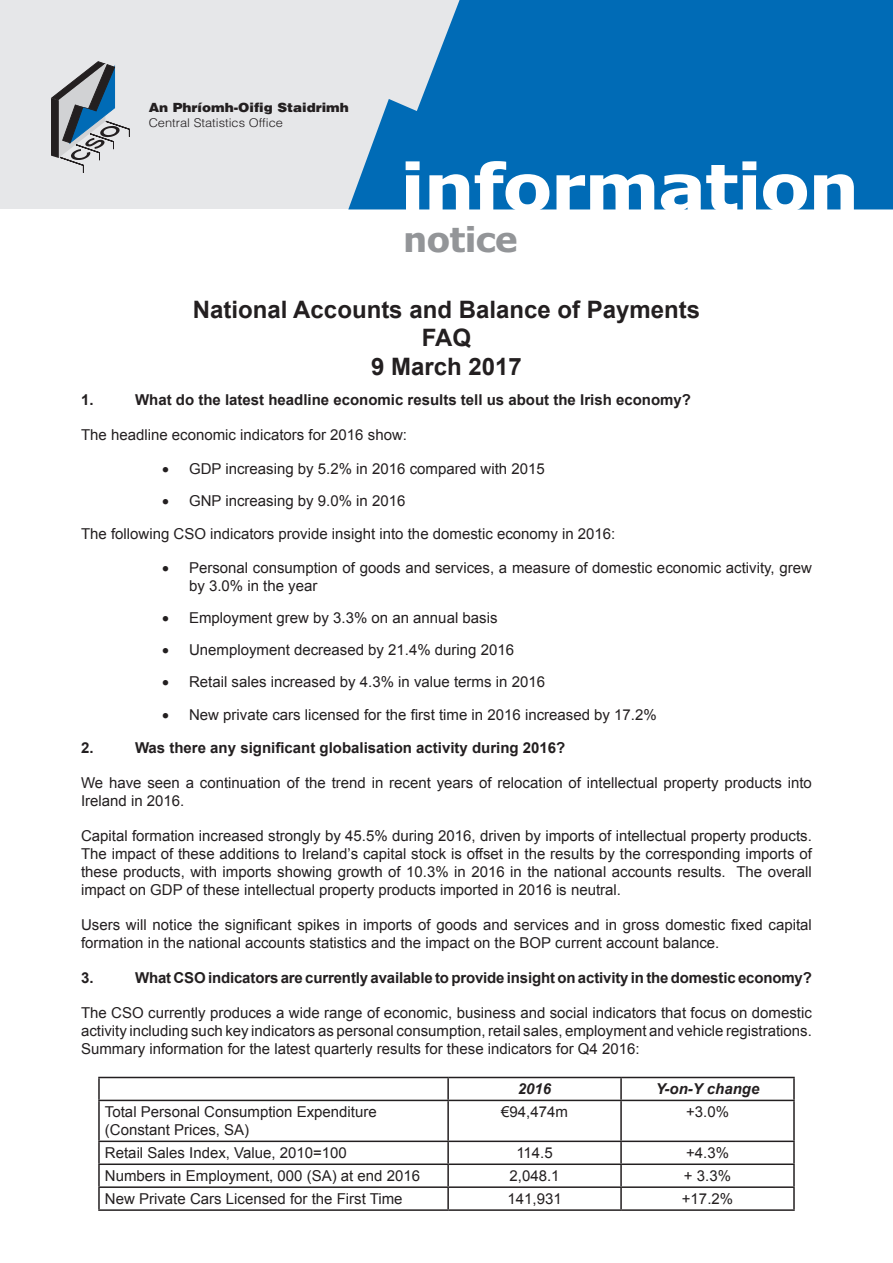
<style>
.page{position:relative;width:893px;height:1263px;background:#fff}
.page>*{position:absolute;margin:0;border:0;box-sizing:border-box;transform-origin:0 0}
.t1{font:700 65.55px "Tahoma";color:#fff;scale:1.18 1}
.t2{font:700 34.2px "Tahoma";color:#939598;scale:1.07 1}
.t3{font:700 24px/28.8px "Arial";color:#231f20;text-align:center}
.t4{font:15px/18px "Arial";color:#231f20}
.t5{font:700 15px "Arial";color:#231f20}
.t6{font:italic 700 15px "Arial";color:#231f20}
.t7{font:12.6px "Switzerland Black Plain";color:#231f20;scale:1.07 1}
.t8{font:12px "Switzerland Light Plain";color:#231f20;scale:1.07 1}
</style>
<div class="page">
<div style="left:0;top:0;width:841px;height:209px;background:#e6e7e9"></div>
<svg style="left:348px;top:0;width:545px;height:209px;background:#1777bb"></svg>
<svg style="left:51px;top:61px;width:79px;height:112px"></svg>
<hr style="left:98px;top:1077px;width:350px;height:1px;background:#231f20">
<hr style="left:98px;top:1078px;width:2px;height:22px;background:#231f20">
<hr style="left:448px;top:1077px;width:173px;height:1px;background:#231f20">
<hr style="left:447px;top:1078px;width:2px;height:22px;background:#231f20">
<hr style="left:621px;top:1077px;width:174px;height:1px;background:#231f20">
<hr style="left:620px;top:1078px;width:2px;height:22px;background:#231f20">
<hr style="left:793px;top:1078px;width:2px;height:22px;background:#231f20">
<hr style="left:98px;top:1100px;width:350px;height:1px;background:#231f20">
<hr style="left:98px;top:1101px;width:2px;height:39px;background:#231f20">
<hr style="left:448px;top:1100px;width:173px;height:1px;background:#231f20">
<hr style="left:447px;top:1101px;width:2px;height:39px;background:#231f20">
<hr style="left:621px;top:1100px;width:174px;height:1px;background:#231f20">
<hr style="left:620px;top:1101px;width:2px;height:39px;background:#231f20">
<hr style="left:793px;top:1101px;width:2px;height:39px;background:#231f20">
<hr style="left:98px;top:1140px;width:350px;height:2px;background:#231f20">
<hr style="left:98px;top:1142px;width:2px;height:21px;background:#231f20">
<hr style="left:448px;top:1140px;width:173px;height:2px;background:#231f20">
<hr style="left:447px;top:1142px;width:2px;height:21px;background:#231f20">
<hr style="left:621px;top:1140px;width:174px;height:2px;background:#231f20">
<hr style="left:620px;top:1142px;width:2px;height:21px;background:#231f20">
<hr style="left:793px;top:1142px;width:2px;height:21px;background:#231f20">
<hr style="left:98px;top:1163px;width:350px;height:2px;background:#231f20">
<hr style="left:98px;top:1165px;width:2px;height:21px;background:#231f20">
<hr style="left:448px;top:1163px;width:173px;height:2px;background:#231f20">
<hr style="left:447px;top:1165px;width:2px;height:21px;background:#231f20">
<hr style="left:621px;top:1163px;width:174px;height:2px;background:#231f20">
<hr style="left:620px;top:1165px;width:2px;height:21px;background:#231f20">
<hr style="left:793px;top:1165px;width:2px;height:21px;background:#231f20">
<hr style="left:98px;top:1186px;width:350px;height:2px;background:#231f20">
<hr style="left:98px;top:1188px;width:2px;height:21px;background:#231f20">
<hr style="left:448px;top:1186px;width:173px;height:2px;background:#231f20">
<hr style="left:447px;top:1188px;width:2px;height:21px;background:#231f20">
<hr style="left:621px;top:1186px;width:174px;height:2px;background:#231f20">
<hr style="left:620px;top:1188px;width:2px;height:21px;background:#231f20">
<hr style="left:793px;top:1188px;width:2px;height:21px;background:#231f20">
<hr style="left:98px;top:1209px;width:350px;height:2px;background:#231f20">
<hr style="left:448px;top:1209px;width:173px;height:2px;background:#231f20">
<hr style="left:621px;top:1209px;width:174px;height:2px;background:#231f20">
<p class="t7" style="left:149px;top:103px;width:189px">An Phríomh-Oifig Staidrimh</p>
<p class="t8" style="left:149px;top:116px;width:127px">Central Statistics Office</p>
<h1 class="t1" style="left:401px;top:150px;width:389px">information</h1>
<h2 class="t2" style="left:403px;top:220px;width:108px">notice</h2>
<h3 class="t3" style="left:193px;top:295px;width:509px">National Accounts and Balance of Payments<br>FAQ<br>9 March 2017</h3>
<p class="t5" style="left:81px;top:389px;width:14px">1.</p>
<p class="t5" style="left:135px;top:389px;width:557px">What do the latest headline economic results tell us about the Irish economy?</p>
<p class="t4" style="left:81px;top:425px;width:327px">The headline economic indicators for 2016 show:</p>
<p class="t4" style="left:162px;top:460px;width:384px">• GDP increasing by 5.2% in 2016 compared with 2015</p>
<p class="t4" style="left:162px;top:492px;width:245px">• GNP increasing by 9.0% in 2016</p>
<p class="t4" style="left:81px;top:525px;width:536px">The following CSO indicators provide insight into the domestic economy in 2016:</p>
<p class="t4" style="left:189px;top:560px;width:624px;line-height:17.2px;text-indent:-27px">• Personal consumption of goods and services, a measure of domestic economic activity, grew by 3.0% in the year</p>
<p class="t4" style="left:162px;top:609px;width:337px">• Employment grew by 3.3% on an annual basis</p>
<p class="t4" style="left:162px;top:641px;width:354px">• Unemployment decreased by 21.4% during 2016</p>
<p class="t4" style="left:162px;top:673px;width:384px">• Retail sales increased by 4.3% in value terms in 2016</p>
<p class="t4" style="left:162px;top:705px;width:496px">• New private cars licensed for the first time in 2016 increased by 17.2%</p>
<p class="t5" style="left:81px;top:737px;width:14px">2.</p>
<p class="t5" style="left:135px;top:737px;width:432px">Was there any significant globalisation activity during 2016?</p>
<p class="t4" style="left:81px;top:773px;width:732px">We have seen a continuation of the trend in recent years of relocation of intellectual property products into<br>Ireland in 2016.</p>
<p class="t4" style="left:81px;top:826px;width:732px;text-align:justify">Capital formation increased strongly by 45.5% during 2016, driven by imports of intellectual property products.<br>The impact of these additions to Ireland’s capital stock is offset in the results by the corresponding imports of these products, with imports showing growth of 10.3% in 2016 in the national accounts results. The overall impact on GDP of these intellectual property products imported in 2016 is neutral.</p>
<p class="t4" style="left:81px;top:915px;width:732px">Users will notice the significant spikes in imports of goods and services and in gross domestic fixed capital formation in the national accounts statistics and the impact on the BOP current account balance.</p>
<p class="t5" style="left:81px;top:967px;width:14px">3.</p>
<p class="t5" style="left:135px;top:967px;width:678px">What CSO indicators are currently available to provide insight on activity in the domestic economy?</p>
<p class="t4" style="left:81px;top:1004px;width:732px;text-align:justify">The CSO currently produces a wide range of economic, business and social indicators that focus on domestic activity including such key indicators as personal consumption, retail sales, employment and vehicle registrations.<br>Summary information for the latest quarterly results for these indicators for Q4 2016:</p>
<p class="t6" style="left:518px;top:1079px;width:35px">2016</p>
<p class="t6" style="left:656px;top:1079px;width:105px">Y-on-Y change</p>
<p class="t4" style="left:105px;top:1103px;width:273px">Total Personal Consumption Expenditure (Constant Prices, SA)</p>
<p class="t4" style="left:501px;top:1103px;width:68px">€94,474m</p>
<p class="t4" style="left:686px;top:1103px;width:44px">+3.0%</p>
<p class="t4" style="left:105px;top:1144px;width:243px">Retail Sales Index, Value, 2010=100</p>
<p class="t4" style="left:516px;top:1144px;width:38px">114.5</p>
<p class="t4" style="left:686px;top:1144px;width:44px">+4.3%</p>
<p class="t4" style="left:105px;top:1167px;width:317px">Numbers in Employment, 000 (SA) at end 2016</p>
<p class="t4" style="left:510px;top:1167px;width:52px">2,048.1</p>
<p class="t4" style="left:684px;top:1167px;width:49px">+ 3.3%</p>
<p class="t4" style="left:105px;top:1190px;width:299px">New Private Cars Licensed for the First Time</p>
<p class="t4" style="left:507px;top:1190px;width:56px">141,931</p>
<p class="t4" style="left:682px;top:1190px;width:53px">+17.2%</p>
</div>
